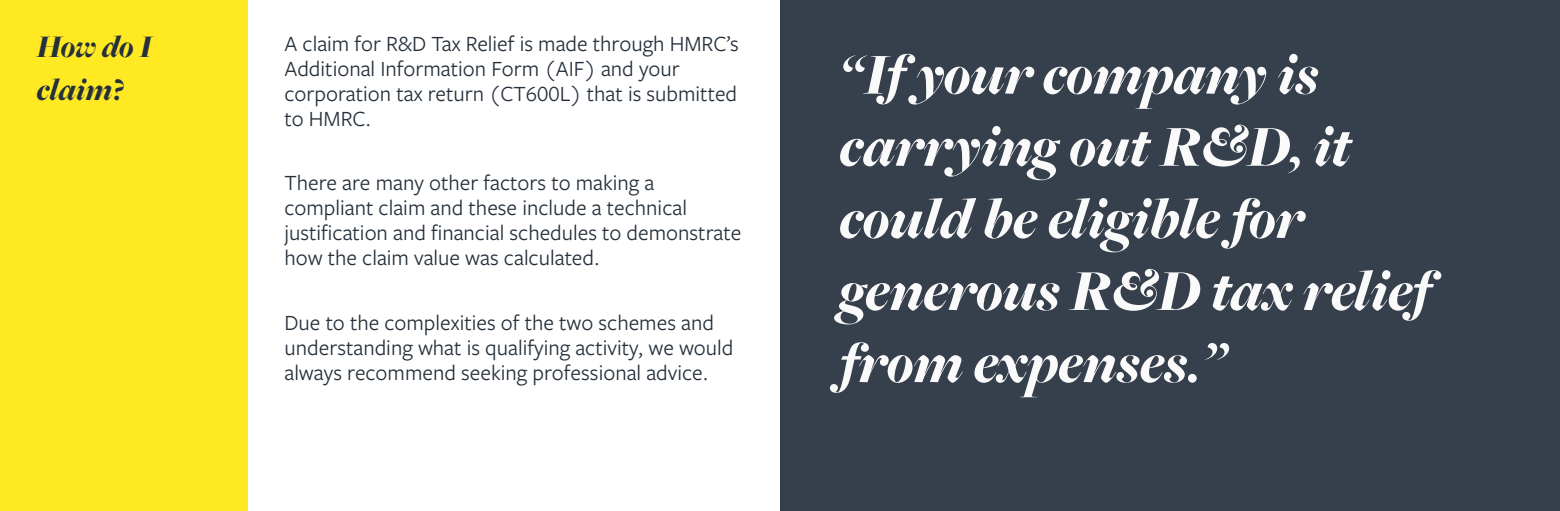
<style>
.page{position:relative;width:1560px;height:511px;background:#fff}
.page>*{position:absolute;margin:0;border:0;box-sizing:border-box;transform-origin:0 0}
.t1{font:italic 900 60px/72px "Freight Big Pro";color:#fafafa}
.t2{font:italic 900 32.5px/42.5px "Freight Big Pro";color:#25303b}
.t3{font:22.5px/25px "Freight Sans Pro";color:#25303b}
</style>
<div class="page">
<div style="left:0;top:0;width:247px;height:510px;background:#ffe923"></div>
<div style="left:780px;top:0;width:779px;height:510px;background:#36404c"></div>
<h2 class="t2" style="left:37px;top:25px;width:117px">How do I claim?</h2>
<p class="t3" style="left:284px;top:30px;width:456px">A claim for R&amp;D Tax Relief is made through HMRC’s Additional Information Form (AIF) and your corporation tax return (CT600L) that is submitted to HMRC.</p>
<p class="t3" style="left:284px;top:169px;width:458px">There are many other factors to making a compliant claim and these include a technical justification and financial schedules to demonstrate how the claim value was calculated.</p>
<p class="t3" style="left:284px;top:308px;width:450px">Due to the complexities of the two schemes and understanding what is qualifying activity, we would always recommend seeking professional advice.</p>
<h1 class="t1" style="left:839px;top:37px;width:593px">“If your company is carrying out R&amp;D, it could be eligible for generous R&amp;D tax relief from expenses.”</h1>
</div>
